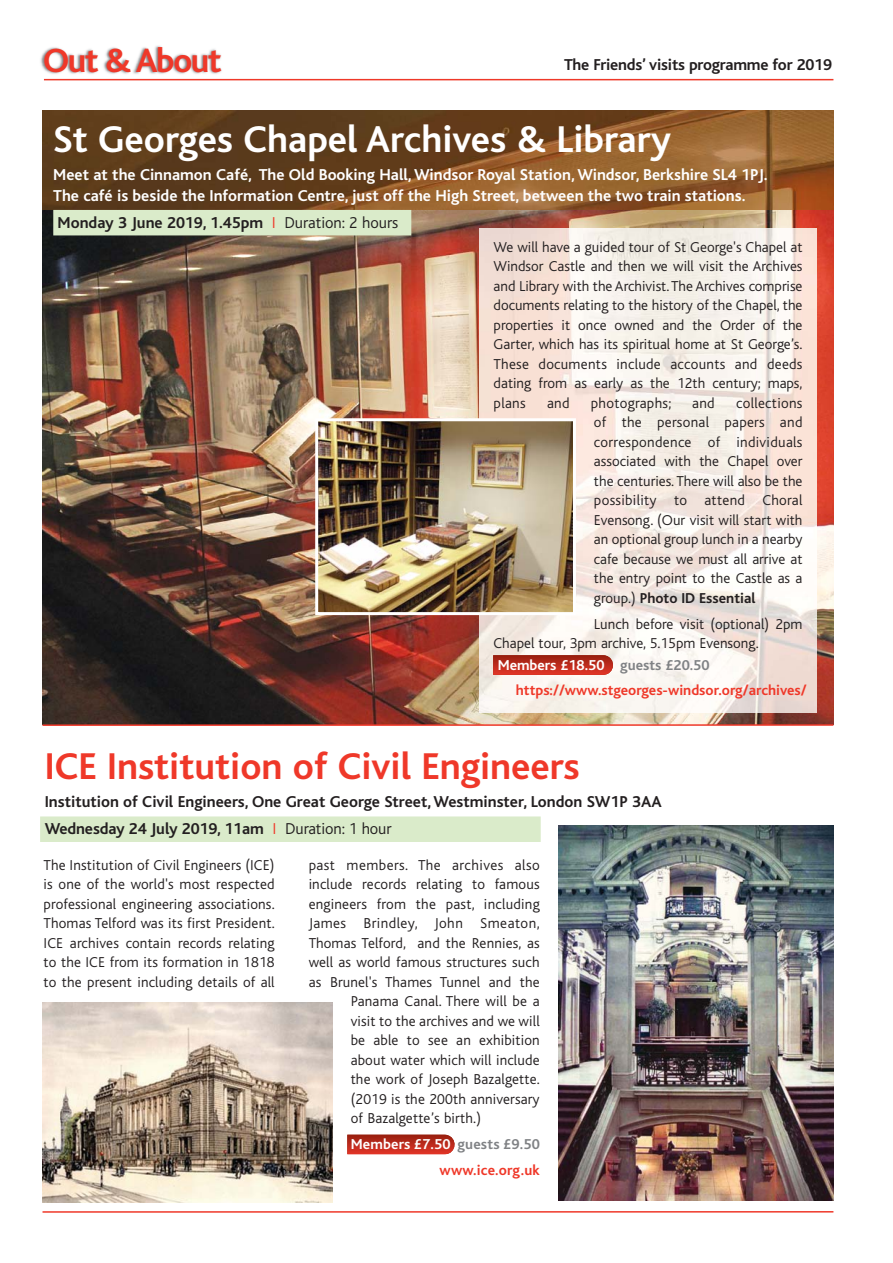
<style>
.page{position:relative;width:893px;height:1263px;background:#fff}
.page>*{position:absolute;margin:0;border:0;box-sizing:border-box;transform-origin:0 0}
.t1{font:700 39px "Bliss";color:#fff}
.t2{font:700 39px "Bliss";color:#ef3829}
.t3{font:700 35.25px "Bliss";letter-spacing:-.045em;color:#ef3829}
.t4{font:700 16.5px/26.7px "Bliss";color:#231f20}
.t5{font:700 16.5px/21px "Bliss";color:#fff}
.t6{font:300 15px/19.5px "Bliss";letter-spacing:.01em;color:#231f20;text-align:justify}
.t7{font:700 15px/25.7px "Bliss";color:#ef3829;text-align:right}
.t8{font:300 15px "Bliss";letter-spacing:.03em;color:#231f20}
.s1{font-weight:300;color:#ef3829}
.s2{font-weight:300}
.s3{font-weight:700}
.s4{color:#fff}
.s5{color:#808285}
</style>
<div class="page">
<svg style="left:347px;top:1135px;width:108px;height:19px;background:#bd2e20"></svg>
<div style="left:40px;top:816px;width:501px;height:26px;background:#daebca"></div>
<img style="left:43px;top:210px;width:790px;height:514px">
<img style="left:558px;top:826px;width:275px;height:374px">
<img style="left:40px;top:46px;width:233px;height:35px">
<hr style="left:44px;top:79px;width:789px;height:1px;background:#ef3829">
<hr style="left:42px;top:724px;width:791px;height:2px;background:#ef3829">
<img style="left:43px;top:111px;width:790px;height:99px">
<img style="left:479px;top:228px;width:338px;height:485px">
<hr style="left:43px;top:1211px;width:790px;height:2px;background:#ef3829">
<img style="left:43px;top:1002px;width:290px;height:201px">
<div style="left:53px;top:210px;width:358px;height:25px;background:#daebca"></div>
<svg style="left:493px;top:655px;width:124px;height:20px;background:#bf3426"></svg>
<img style="left:319px;top:422px;width:253px;height:189px">
<div style="left:315px;top:418px;width:261px;height:197px;border:3px solid #fff"></div>
<h2 class="t3" style="left:43px;top:47px;width:180px">Out &amp; About</h2>
<p class="t4" style="left:564px;top:53px;width:269px">The Friends’ visits programme for 2019</p>
<h1 class="t1" style="left:53px;top:125px;width:619px">St Georges Chapel Archives &amp; Library</h1>
<p class="t5" style="left:53px;top:165px;width:716px">Meet at the Cinnamon Café, The Old Booking Hall, Windsor Royal Station, Windsor, Berkshire SL4 1PJ.<br>The café is beside the Information Centre, just off the High Street, between the two train stations.</p>
<p class="t4" style="left:58px;top:210px;width:342px">Monday 3 June 2019, 1.45pm <span class="s1">I</span> <span class="s2">Duration: 2 hours</span></p>
<p class="t6" style="left:494px;top:238px;width:310px">We will have a guided tour of St George's Chapel at Windsor Castle and then we will visit the Archives and Library with the Archivist. The Archives comprise documents relating to the history of the Chapel, the properties it once owned and the Order of the Garter, which has its spiritual home at St George’s.<br>These documents include accounts and deeds dating from as early as the 12th century; maps, plans</p>
<p class="t6" style="left:594px;top:394px;width:210px;text-indent:142px">collections of the personal papers and correspondence of individuals associated with the Chapel over the centuries. There will also be the possibility to attend Choral Evensong. (Our visit will start with an optional group lunch in a nearby cafe because we must all arrive at the entry point to the Castle as a group.) <span class="s3">Photo ID Essential</span></p>
<p class="t6" style="left:494px;top:615px;width:310px;text-indent:100px">Lunch before visit (optional) 2pm<br>Chapel tour, 3pm archive, 5.15pm Evensong.</p>
<p class="t7" style="left:516px;top:653px;width:292px;text-align:left;text-indent:-18px"><span class="s4">Members £18.50</span> <span class="s5">guests £20.50 </span>https://www.stgeorges-windsor.org/archives/</p>
<p class="t6" style="left:547px;top:394px;width:24px">and</p>
<p class="t6" style="left:591px;top:394px;width:82px">photographs;</p>
<p class="t6" style="left:692px;top:394px;width:24px">and</p>
<h1 class="t2" style="left:45px;top:752px;width:536px">ICE Institution of Civil Engineers</h1>
<p class="t4" style="left:45px;top:790px;width:618px">Institution of Civil Engineers, One Great George Street, Westminster, London SW1P 3AA<br>Wednesday 24 July 2019, 11am <span class="s1">I</span> <span class="s2">Duration: 1 hour</span></p>
<p class="t6" style="left:44px;top:856px;width:233px">The Institution of Civil Engineers (ICE) is one of the world's most respected professional engineering associations.<br>Thomas Telford was its first President.<br>ICE archives contain records relating to the ICE from its formation in 1818 to the present including details of all</p>
<p class="t8" style="left:309px;top:859px;width:233px">past members. The archives also</p>
<p class="t6" style="left:309px;top:876px;width:233px">include records relating to famous</p>
<p class="t6" style="left:309px;top:895px;width:233px">engineers from the past, including</p>
<p class="t8" style="left:309px;top:918px;width:233px">James Brindley, John Smeaton,</p>
<p class="t6" style="left:309px;top:934px;width:233px">Thomas Telford, and the Rennies, as</p>
<p class="t6" style="left:309px;top:954px;width:233px">well as world famous structures such</p>
<p class="t6" style="left:309px;top:973px;width:233px">as Brunel's Thames Tunnel and the</p>
<p class="t6" style="left:351px;top:993px;width:191px">Panama Canal. There will be a</p>
<p class="t6" style="left:351px;top:1012px;width:191px">visit to the archives and we will</p>
<p class="t6" style="left:351px;top:1032px;width:191px">be able to see an exhibition</p>
<p class="t6" style="left:351px;top:1051px;width:191px">about water which will include</p>
<p class="t6" style="left:351px;top:1071px;width:191px">the work of Joseph Bazalgette.</p>
<p class="t6" style="left:351px;top:1090px;width:191px">(2019 is the 200th anniversary</p>
<p class="t6" style="left:351px;top:1110px;width:132px">of Bazalgette’s birth.)</p>
<p class="t7" style="left:351px;top:1133px;width:191px"><span class="s4">Members £7.50</span> <span class="s5">guests £9.50 </span>www.ice.org.uk</p>
</div>
